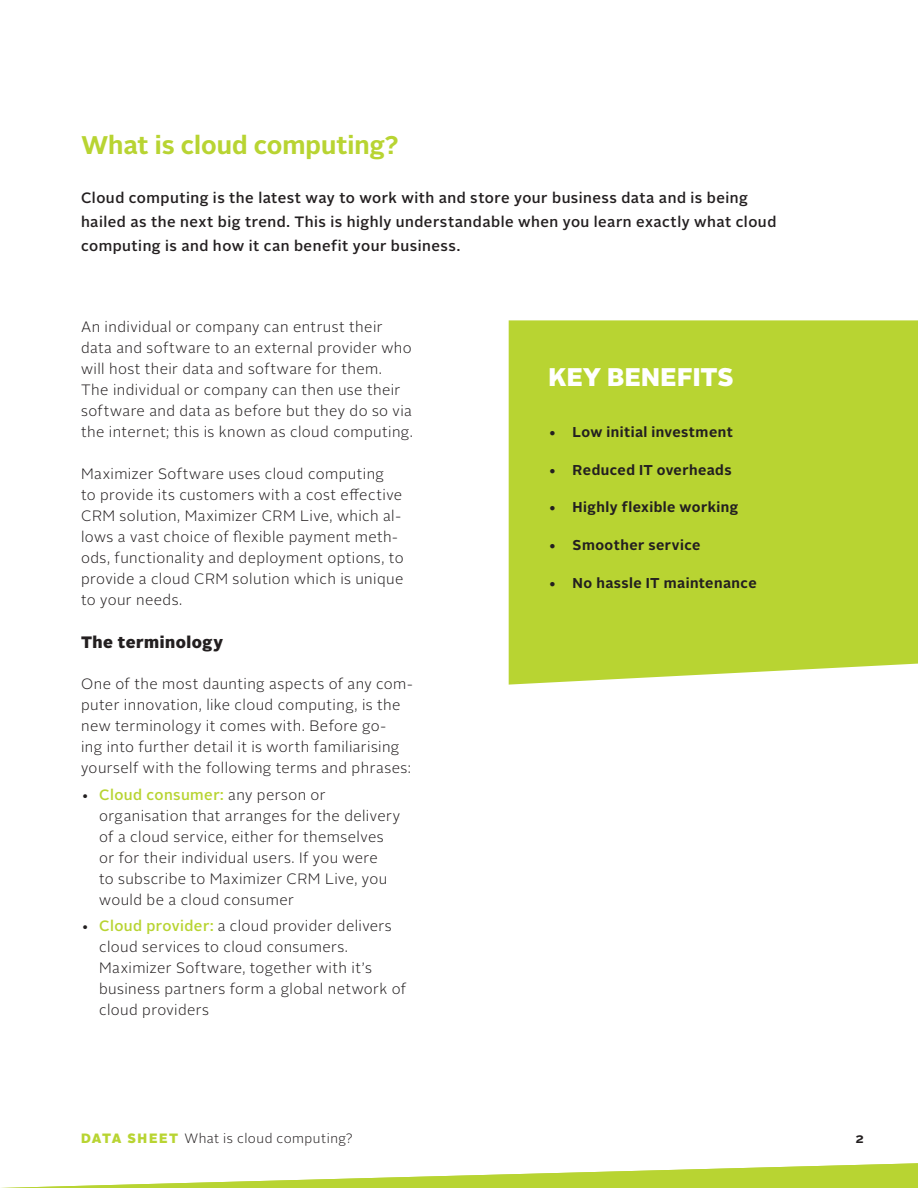
<style>
.page{position:relative;width:918px;height:1188px;background:#fff}
.page>*{position:absolute;margin:0;border:0;box-sizing:border-box;transform-origin:0 0}
.heading{font:700 25.5px "Alright Sans";color:#b8d432}
.KEYbenefits_rev_HEAD{font:900 25.5px "Alright Sans";letter-spacing:.005em;color:#fff}
.heading_SUB_bold{font:900 16.5px "Alright Sans";letter-spacing:.035em;color:#231f20}
.copy{font:300 15px/21px "Alright Sans";letter-spacing:.03em;color:#231f20}
.copy_INDENTED{font:300 15px/21px "Alright Sans";letter-spacing:.025em;color:#231f20}
.copy_LESS_space{font:300 15px/21px "Alright Sans";letter-spacing:.03em;color:#231f20}
.t1{font:500 15px/24px "Alright Sans";letter-spacing:.03em;color:#231f20}
.copy-2{font:700 14.25px "Alright Sans";letter-spacing:.03em;color:#231f20}
.NAMEfooter_THIN{font:300 13.5px "Alright Sans";letter-spacing:.04em;color:#231f20}
.NAMEfooter_THIN-2{font:700 13.5px "Alright Sans";color:#231f20}
.s1{font-weight:500;color:#b8d432}
.s2{font-weight:900;color:#b8d432}
</style>
<div class="page">
<div style="left:509px;top:320px;width:409px;height:365px;background:#b8d432"></div>
<svg style="left:1px;top:1163px;width:917px;height:25px"></svg>
<p class="heading" style="left:81px;top:128px;width:319px">What is cloud computing?</p>
<p class="t1" style="left:81px;top:186px;width:697px">Cloud computing is the latest way to work with and store your business data and is being hailed as the next big trend. This is highly understandable when you learn exactly what cloud computing is and how it can benefit your business.</p>
<p class="copy" style="left:81px;top:316px;width:333px">An individual or company can entrust their data and software to an external provider who will host their data and software for them.<br>The individual or company can then use their software and data as before but they do so via the internet; this is known as cloud computing.</p>
<p class="copy" style="left:81px;top:464px;width:324px">Maximizer Software uses cloud computing<br>to provide its customers with a cost effective CRM solution, Maximizer CRM Live, which al&shy;lows a vast choice of flexible payment meth&shy;ods, functionality and deployment options, to provide a cloud CRM solution which is unique to your needs.</p>
<p class="heading_SUB_bold" style="left:81px;top:630px;width:143px">The terminology</p>
<p class="copy_LESS_space" style="left:81px;top:674px;width:333px">One of the most daunting aspects of any com&shy;puter innovation, like cloud computing, is the new terminology it comes with. Before go-<br>ing into further detail it is worth familiarising yourself with the following terms and phrases:</p>
<p class="copy_INDENTED" style="left:99px;top:784px;width:302px;text-indent:-18px">• <span class="s1">Cloud consumer:</span> any person or organisation that arranges for the delivery of a cloud service, either for themselves or for their individual users. If you were<br>to subscribe to Maximizer CRM Live, you would be a cloud consumer</p>
<p class="copy_INDENTED" style="left:99px;top:916px;width:309px;text-indent:-18px">• <span class="s1">Cloud provider:</span> a cloud provider delivers cloud services to cloud consumers.<br>Maximizer Software, together with it’s business partners form a global network of cloud providers</p>
<p class="KEYbenefits_rev_HEAD" style="left:549px;top:359px;width:187px">KEY BENEFITS</p>
<p class="copy-2" style="left:549px;top:422px;width:186px">• Low initial investment</p>
<p class="copy-2" style="left:549px;top:460px;width:185px">• Reduced IT overheads</p>
<p class="copy-2" style="left:549px;top:497px;width:191px">• Highly flexible working</p>
<p class="copy-2" style="left:549px;top:535px;width:153px">• Smoother service</p>
<p class="copy-2" style="left:549px;top:573px;width:210px">• No hassle IT maintenance</p>
<p class="NAMEfooter_THIN" style="left:81px;top:1130px;width:273px"><span class="s2">DATA SHEET</span> What is cloud computing?</p>
<p class="NAMEfooter_THIN-2" style="left:855px;top:1129px;width:10px">2</p>
</div>
